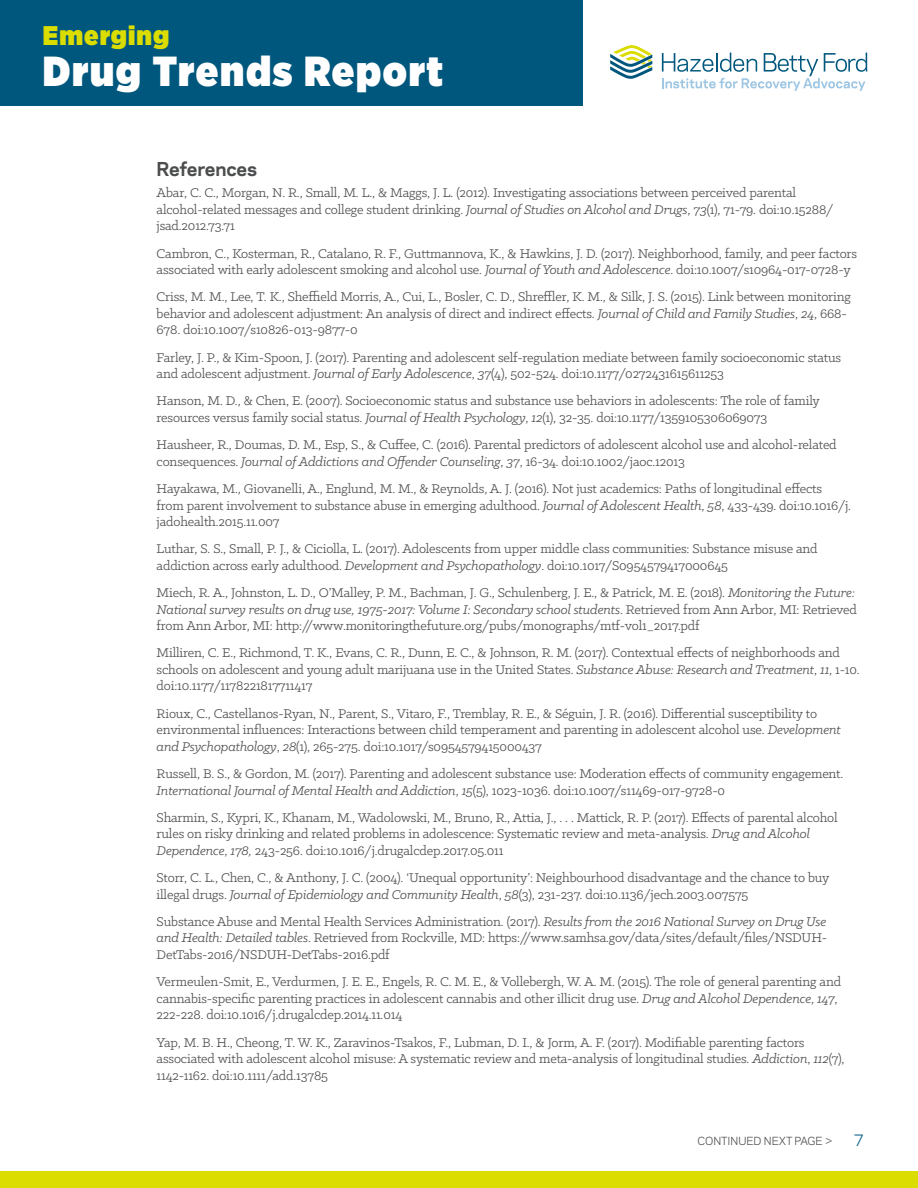
<style>
.page{position:relative;width:918px;height:1188px;background:#fff}
.page>*{position:absolute;margin:0;border:0;box-sizing:border-box;transform-origin:0 0}
.t1{font:900 42px "Gotham Narrow";letter-spacing:.04em;color:#fff}
.t2{font:900 27px "Gotham Narrow";letter-spacing:.04em;color:#dbdc00}
.Headings{font:700 18px "Polaris";letter-spacing:-.01em;color:#4b4c4d}
.Headings-2{font:15px "Polaris";color:#00577d}
.References{font:14.25px/16.5px "Klinic Slab";letter-spacing:-.01em;color:#4b4c4d}
.t3{font:10.5px "Polaris";letter-spacing:-.01em;color:#4b4c4d}
.s1{font-style:italic}
</style>
<div class="page">
<div style="left:0;top:1171px;width:918px;height:17px;background:#dbdc00"></div>
<div style="left:0;top:0;width:583px;height:106px;background:#00577d"></div>
<svg style="left:610px;top:45px;width:42px;height:34px"></svg>
<svg style="left:662px;top:53px;width:205px;height:38px"></svg>
<h2 class="t2" style="left:43px;top:18px;width:128px">Emerging</h2>
<h1 class="t1" style="left:43px;top:43px;width:402px">Drug Trends Report</h1>
<p class="Headings" style="left:157px;top:156px;width:102px">References</p>
<p class="References" style="left:157px;top:184px;width:678px">Abar, C. C., Morgan, N. R., Small, M. L., &amp; Maggs, J. L. (2012). Investigating associations between perceived parental alcohol-related messages and college student drinking. <span class="s1">Journal of Studies on Alcohol and Drugs</span>, <span class="s1">73</span>(1), 71-79. doi:10.15288/ jsad.2012.73.71</p>
<p class="References" style="left:157px;top:244px;width:702px">Cambron, C., Kosterman, R., Catalano, R. F., Guttmannova, K., &amp; Hawkins, J. D. (2017). Neighborhood, family, and peer factors associated with early adolescent smoking and alcohol use. <span class="s1">Journal of Youth and Adolescence</span>. doi:10.1007/s10964-017-0728-y</p>
<p class="References" style="left:157px;top:288px;width:696px">Criss, M. M., Lee, T. K., Sheffield Morris, A., Cui, L., Bosler, C. D., Shreffler, K. M., &amp; Silk, J. S. (2015). Link between monitoring behavior and adolescent adjustment: An analysis of direct and indirect effects. <span class="s1">Journal of Child and Family Studies</span>, <span class="s1">24</span>, 668-<br>678. doi:10.1007/s10826-013-9877-0</p>
<p class="References" style="left:157px;top:349px;width:686px">Farley, J. P., &amp; Kim-Spoon, J. (2017). Parenting and adolescent self-regulation mediate between family socioeconomic status and adolescent adjustment. <span class="s1">Journal of Early Adolescence</span>, <span class="s1">37</span>(4), 502-524. doi:10.1177/0272431615611253</p>
<p class="References" style="left:157px;top:392px;width:665px">Hanson, M. D., &amp; Chen, E. (2007). Socioeconomic status and substance use behaviors in adolescents: The role of family resources versus family social status. <span class="s1">Journal of Health Psychology</span>, <span class="s1">12</span>(1), 32-35. doi:10.1177/1359105306069073</p>
<p class="References" style="left:157px;top:436px;width:682px">Hausheer, R., Doumas, D. M., Esp, S., &amp; Cuffee, C. (2016). Parental predictors of adolescent alcohol use and alcohol-related consequences. <span class="s1">Journal of Addictions and Offender Counseling</span>, <span class="s1">37</span>, 16-34. doi:10.1002/jaoc.12013</p>
<p class="References" style="left:157px;top:480px;width:696px">Hayakawa, M., Giovanelli, A., Englund, M. M., &amp; Reynolds, A. J. (2016). Not just academics: Paths of longitudinal effects from parent involvement to substance abuse in emerging adulthood. <span class="s1">Journal of Adolescent Health</span>, <span class="s1">58</span>, 433-439. doi:10.1016/j. jadohealth.2015.11.007</p>
<p class="References" style="left:157px;top:540px;width:663px">Luthar, S. S., Small, P. J., &amp; Ciciolla, L. (2017). Adolescents from upper middle class communities: Substance misuse and addiction across early adulthood. <span class="s1">Development and Psychopathology</span>. doi:10.1017/S0954579417000645</p>
<p class="References" style="left:157px;top:584px;width:702px">Miech, R. A., Johnston, L. D., O’Malley, P. M., Bachman, J. G., Schulenberg, J. E., &amp; Patrick, M. E. (2018). <span class="s1">Monitoring the Future:<br>National survey results on drug use, 1975-2017: Volume I: Secondary school students</span>. Retrieved from Ann Arbor, MI: Retrieved from Ann Arbor, MI: http://www.monitoringthefuture.org/pubs/monographs/mtf-vol1_2017.pdf</p>
<p class="References" style="left:157px;top:644px;width:705px">Milliren, C. E., Richmond, T. K., Evans, C. R., Dunn, E. C., &amp; Johnson, R. M. (2017). Contextual effects of neighborhoods and schools on adolescent and young adult marijuana use in the United States. <span class="s1">Substance Abuse: Research and Treatment</span>, <span class="s1">11</span>, 1-10. doi:10.1177/1178221817711417</p>
<p class="References" style="left:157px;top:705px;width:686px">Rioux, C., Castellanos-Ryan, N., Parent, S., Vitaro, F., Tremblay, R. E., &amp; Séguin, J. R. (2016). Differential susceptibility to environmental influences: Interactions between child temperament and parenting in adolescent alcohol use. <span class="s1">Development and Psychopathology</span>, <span class="s1">28</span>(1), 265-275. doi:10.1017/s0954579415000437</p>
<p class="References" style="left:157px;top:765px;width:688px">Russell, B. S., &amp; Gordon, M. (2017). Parenting and adolescent substance use: Moderation effects of community engagement.<br><span class="s1">International Journal of Mental Health and Addiction</span>, <span class="s1">15</span>(5), 1023-1036. doi:10.1007/s11469-017-9728-0</p>
<p class="References" style="left:157px;top:809px;width:683px">Sharmin, S., Kypri, K., Khanam, M., Wadolowski, M., Bruno, R., Attia, J., . . . Mattick, R. P. (2017). Effects of parental alcohol rules on risky drinking and related problems in adolescence: Systematic review and meta-analysis. <span class="s1">Drug and Alcohol<br>Dependence</span>, <span class="s1">178,</span> 243-256. doi:10.1016/j.drugalcdep.2017.05.011</p>
<p class="References" style="left:157px;top:869px;width:674px">Storr, C. L., Chen, C., &amp; Anthony, J. C. (2004). ‘Unequal opportunity’: Neighbourhood disadvantage and the chance to buy illegal drugs. <span class="s1">Journal of Epidemiology and Community Health</span>, <span class="s1">58</span>(3), 231-237. doi:10.1136/jech.2003.007575</p>
<p class="References" style="left:157px;top:913px;width:672px;text-align:justify">Substance Abuse and Mental Health Services Administration. (2017). <span class="s1">Results from the 2016 National Survey on Drug Use and Health: Detailed tables</span>. Retrieved from Rockville, MD: https://www.samhsa.gov/data/sites/default/files/NSDUH-DetTabs-2016/NSDUH-DetTabs-2016.pdf</p>
<p class="References" style="left:157px;top:973px;width:686px">Vermeulen-Smit, E., Verdurmen, J. E. E., Engels, R. C. M. E., &amp; Vollebergh, W. A. M. (2015). The role of general parenting and cannabis-specific parenting practices in adolescent cannabis and other illicit drug use. <span class="s1">Drug and Alcohol Dependence</span>, <span class="s1">147</span>,<br>222-228. doi:10.1016/j.drugalcdep.2014.11.014</p>
<p class="References" style="left:157px;top:1033px;width:690px">Yap, M. B. H., Cheong, T. W. K., Zaravinos-Tsakos, F., Lubman, D. I., &amp; Jorm, A. F. (2017). Modifiable parenting factors associated with adolescent alcohol misuse: A systematic review and meta-analysis of longitudinal studies. <span class="s1">Addiction</span>, <span class="s1">112</span>(7),<br>1142-1162. doi:10.1111/add.13785</p>
<p class="t3" style="left:698px;top:1133px;width:137px">CONTINUED NEXT PAGE &gt;</p>
<p class="Headings-2" style="left:854px;top:1129px;width:12px">7</p>
</div>
